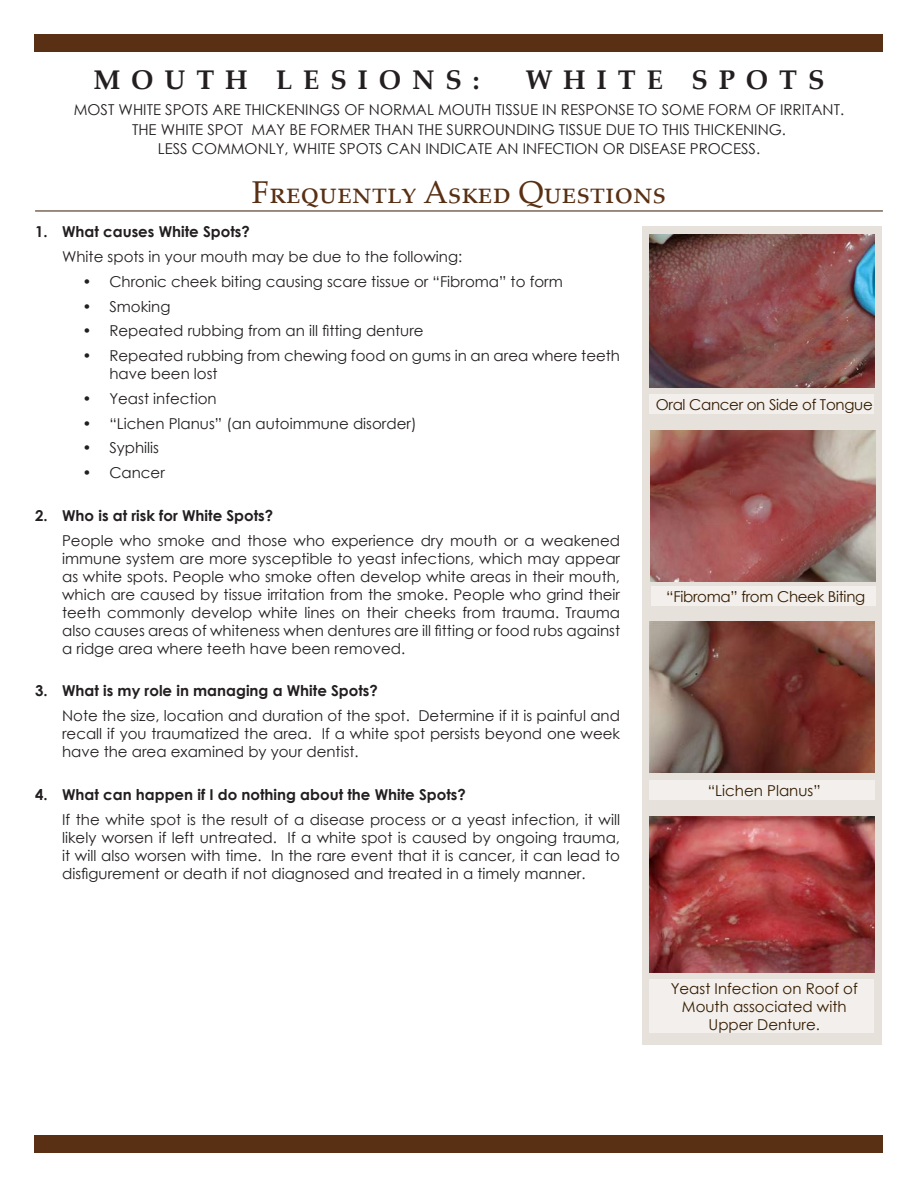
<style>
.page{position:relative;width:918px;height:1188px;background:#fff}
.page>*{position:absolute;margin:0;border:0;box-sizing:border-box;transform-origin:0 0}
.t1{font:31.5px "Palatino Linotype";color:#593013}
.t2{font:700 27px "Palatino Linotype";letter-spacing:.4em;color:#231f20}
.t3{font:15px/18px "Century Gothic";color:#231f20;text-align:justify}
.t4{font:700 15px "Century Gothic";color:#231f20}
.t5{font:15px/18px "Century Gothic";color:#351c00;text-align:center}
.t6{font:15px "Century Gothic";letter-spacing:-.02em;color:#351c00}
</style>
<div class="page">
<div style="left:34px;top:1136px;width:850px;height:18px;background:#593013"></div>
<div style="left:34px;top:34px;width:850px;height:18px;background:#593013"></div>
<div style="left:642px;top:226px;width:240px;height:820px;background:#e6e2db"></div>
<img style="left:650px;top:621px;width:224px;height:151px">
<div style="left:649px;top:780px;width:225px;height:20px;background:#f2efec"></div>
<img style="left:650px;top:234px;width:224px;height:154px">
<div style="left:650px;top:394px;width:224px;height:20px;background:#f2efec"></div>
<hr style="left:35px;top:211px;width:848px;height:1px;background:#351c00">
<div style="left:650px;top:980px;width:224px;height:54px;background:#f2efec"></div>
<img style="left:650px;top:816px;width:224px;height:157px">
<img style="left:651px;top:430px;width:225px;height:151px">
<div style="left:651px;top:586px;width:225px;height:20px;background:#f2efec"></div>
<h2 class="t2" style="left:93px;top:60px;width:388px">MOUTH LESIONS:</h2>
<h2 class="t2" style="left:525px;top:60px;width:301px">WHITE SPOTS</h2>
<p class="t3" style="left:74px;top:100px;width:772px;line-height:19.5px;text-align:center">MOST WHITE SPOTS ARE THICKENINGS OF NORMAL MOUTH TISSUE IN RESPONSE TO SOME FORM OF IRRITANT.<br>THE WHITE SPOT MAY BE FORMER THAN THE SURROUNDING TISSUE DUE TO THIS THICKENING.<br>LESS COMMONLY, WHITE SPOTS CAN INDICATE AN INFECTION OR DISEASE PROCESS.</p>
<h1 class="t1" style="left:252px;top:170px;width:416px">Frequently Asked Questions</h1>
<p class="t4" style="left:35px;top:221px;width:216px">1. What causes White Spots?</p>
<p class="t3" style="left:62px;top:248px;width:402px">White spots in your mouth may be due to the following:</p>
<p class="t3" style="left:82px;top:272px;width:482px">• Chronic cheek biting causing scare tissue or “Fibroma” to form</p>
<p class="t3" style="left:82px;top:297px;width:90px">• Smoking</p>
<p class="t3" style="left:82px;top:322px;width:343px">• Repeated rubbing from an ill fitting denture</p>
<p class="t3" style="left:109px;top:347px;width:512px;text-indent:-27px">• Repeated rubbing from chewing food on gums in an area where teeth have been lost</p>
<p class="t3" style="left:82px;top:389px;width:136px">• Yeast infection</p>
<p class="t3" style="left:82px;top:414px;width:336px">• “Lichen Planus” (an autoimmune disorder)</p>
<p class="t3" style="left:82px;top:439px;width:78px">• Syphilis</p>
<p class="t3" style="left:82px;top:464px;width:84px">• Cancer</p>
<p class="t4" style="left:35px;top:504px;width:240px">2. Who is at risk for White Spots?</p>
<p class="t3" style="left:62px;top:531px;width:560px">People who smoke and those who experience dry mouth or a weakened immune system are more sysceptible to yeast infections, which may appear as white spots. People who smoke often develop white areas in their mouth, which are caused by tissue irritation from the smoke. People who grind their teeth commonly develop white lines on their cheeks from trauma. Trauma also causes areas of whiteness when dentures are ill fitting or food rubs against a ridge area where teeth have been removed.</p>
<p class="t4" style="left:35px;top:680px;width:344px">3. What is my role in managing a White Spots?</p>
<p class="t3" style="left:62px;top:707px;width:560px">Note the size, location and duration of the spot. Determine if it is painful and recall if you traumatized the area. If a white spot persists beyond one week have the area examined by your dentist.</p>
<p class="t4" style="left:35px;top:783px;width:432px">4. What can happen if I do nothing about the White Spots?</p>
<p class="t3" style="left:62px;top:810px;width:560px">If the white spot is the result of a disease process or a yeast infection, it will likely worsen if left untreated. If a white spot is caused by ongoing trauma, it will also worsen with time. In the rare event that it is cancer, it can lead to disfigurement or death if not diagnosed and treated in a timely manner.</p>
<p class="t6" style="left:656px;top:394px;width:219px">Oral Cancer on Side of Tongue</p>
<p class="t6" style="left:666px;top:586px;width:201px">“Fibroma” from Cheek Biting</p>
<p class="t5" style="left:708px;top:781px;width:114px">“Lichen Planus”</p>
<p class="t5" style="left:671px;top:979px;width:189px">Yeast Infection on Roof of<br>Mouth associated with<br>Upper Denture.</p>
</div>
